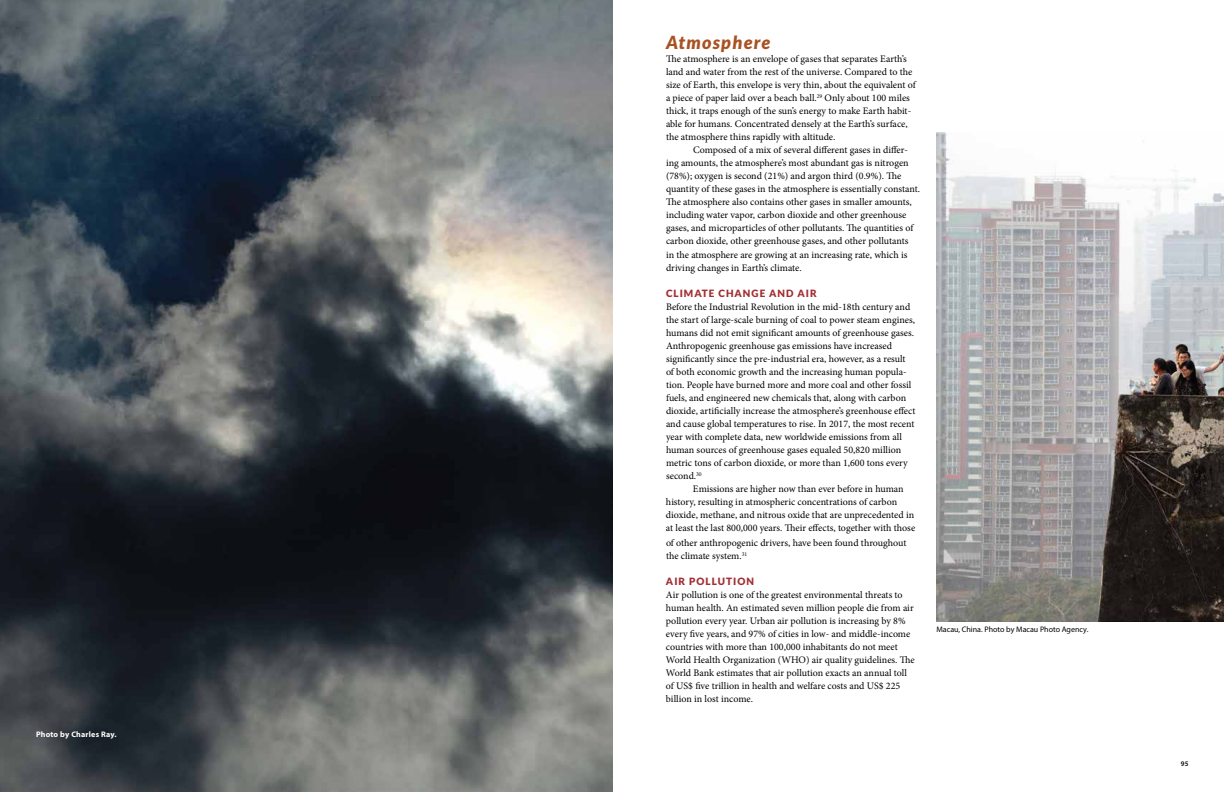
<style>
.page{position:relative;width:1224px;height:792px;background:#fff}
.page>*{position:absolute;margin:0;border:0;box-sizing:border-box;transform-origin:0 0}
.t1{font:italic 900 18px "Lato";letter-spacing:.075em;color:#a95221}
.t2{font:10px/13px "Minion Pro";color:#000}
.t3{font:900 10px "Lato";color:#a22d32}
.t4{font:8px "Myriad Pro";color:#000}
.t5{font:700 8px "Myriad Pro";letter-spacing:.025em;color:#fff}
.t6{font:600 7px "Myriad Pro";color:#000}
</style>
<div class="page">
<img style="left:0;top:0;width:612px;height:792px">
<img style="left:936px;top:133px;width:288px;height:488px">
<p class="t5" style="left:36px;top:729px;width:82px">Photo by Charles Ray.</p>
<h1 class="t1" style="left:666px;top:32px;width:106px">Atmosphere</h1>
<p class="t2" style="left:666px;top:53px;width:251px">The atmosphere is an envelope of gases that separates Earth’s land and water from the rest of the universe. Compared to the size of Earth, this envelope is very thin, about the equivalent of a piece of paper laid over a beach ball.<sup>29</sup> Only about 100 miles thick, it traps enough of the sun’s energy to make Earth habit&shy;able for humans. Concentrated densely at the Earth’s surface, the atmosphere thins rapidly with altitude.</p>
<p class="t2" style="left:666px;top:144px;width:256px;text-indent:27px">Composed of a mix of several different gases in differ&shy;ing amounts, the atmosphere’s most abundant gas is nitrogen (78%); oxygen is second (21%) and argon third (0.9%). The quantity of these gases in the atmosphere is essentially constant.<br>The atmosphere also contains other gases in smaller amounts, including water vapor, carbon dioxide and other greenhouse gases, and microparticles of other pollutants. The quantities of carbon dioxide, other greenhouse gases, and other pollutants</p>
<p class="t2" style="left:666px;top:249px;width:243px">in the atmosphere are growing at an increasing rate, which is driving changes in Earth’s climate.</p>
<p class="t3" style="left:666px;top:288px;width:7px">CLI</p>
<p class="t3" style="left:684px;top:288px;width:19px">MATE</p>
<p class="t3" style="left:718px;top:288px;width:9px">CHANGE</p>
<p class="t3" style="left:769px;top:288px;width:10px">AND</p>
<p class="t3" style="left:798px;top:288px;width:8px">AIR</p>
<p class="t2" style="left:666px;top:301px;width:251px">Before the Industrial Revolution in the mid-18th century and the start of large-scale burning of coal to power steam engines, humans did not emit significant amounts of greenhouse gases.<br>Anthropogenic greenhouse gas emissions have increased significantly since the pre-industrial era, however, as a result of both economic growth and the increasing human popula&shy;tion. People have burned more and more coal and other fossil fuels, and engineered new chemicals that, along with carbon dioxide, artificially increase the atmosphere’s greenhouse effect and cause global temperatures to rise. In 2017, the most recent year with complete data, new worldwide emissions from all human sources of greenhouse gases equaled 50,820 million metric tons of carbon dioxide, or more than 1,600 tons every second.<sup>30</sup></p>
<p class="t2" style="left:666px;top:483px;width:251px;text-indent:27px">Emissions are higher now than ever before in human history, resulting in atmospheric concentrations of carbon dioxide, methane, and nitrous oxide that are unprecedented in at least the last 800,000 years. Their effects, together with those</p>
<p class="t2" style="left:666px;top:536px;width:242px">of other anthropogenic drivers, have been found throughout the climate system.<sup>31</sup></p>
<p class="t3" style="left:666px;top:576px;width:8px">AIR</p>
<p class="t3" style="left:689px;top:576px;width:16px">POLL</p>
<p class="t3" style="left:718px;top:576px;width:17px">UTION</p>
<p class="t2" style="left:666px;top:588px;width:250px">Air pollution is one of the greatest environmental threats to human health. An estimated seven million people die from air pollution every year. Urban air pollution is increasing by 8% every five years, and 97% of cities in low- and middle-income countries with more than 100,000 inhabitants do not meet World Health Organization (WHO) air quality guidelines. The World Bank estimates that air pollution exacts an annual toll of US$ five trillion in health and welfare costs and US$ 225 billion in lost income.</p>
<p class="t4" style="left:936px;top:625px;width:153px">Macau, China. Photo by Macau Photo Agency.</p>
<p class="t6" style="left:1181px;top:759px;width:9px">95</p>
</div>
